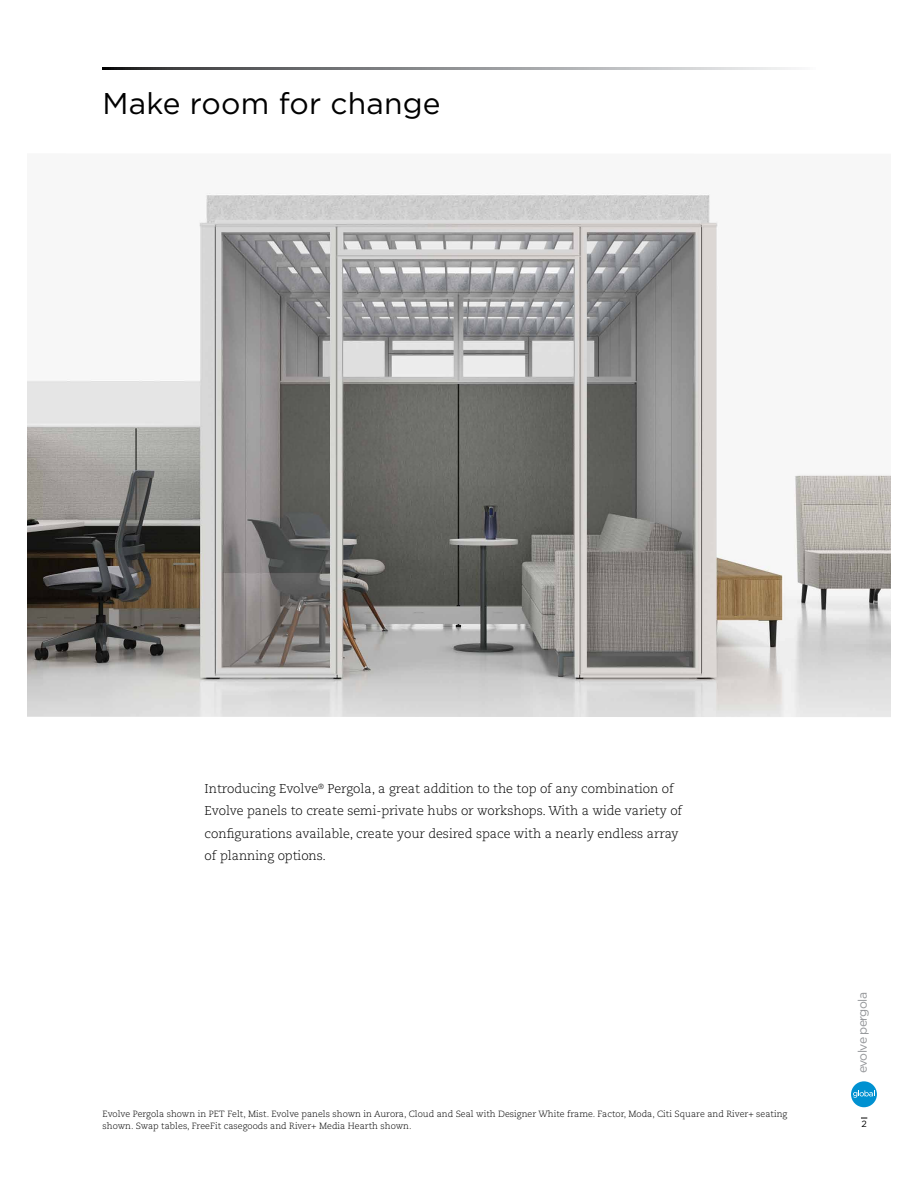
<style>
.page{position:relative;width:918px;height:1188px;background:#fff}
.page>*{position:absolute;margin:0;border:0;box-sizing:border-box;transform-origin:0 0}
.t1{font:30px "Gotham";letter-spacing:.005em;color:#000}
.t2{font:300 12.75px/22.5px "Caecilia LT Std";letter-spacing:-.005em;color:#000}
.t3{font:12.3px "Gotham";letter-spacing:-.05em;color:#939598}
.t4{font:300 9px/12px "Caecilia LT Std";color:#000}
.t5{font:9px "Gotham";color:#000}
</style>
<div class="page">
<img style="left:27px;top:193px;width:864px;height:524px">
<div style="left:851px;top:1081px;width:26px;height:26px;background:#0091d1;border-radius:50%"></div>
<svg style="left:853px;top:1090px;width:22px;height:8px"></svg>
<svg style="left:103px;top:68px;width:693px;height:1px"></svg>
<h1 class="t1" style="left:103px;top:84px;width:340px">Make room for change</h1>
<p class="t2" style="left:205px;top:777px;width:479px">Introducing Evolve<sup>®</sup> Pergola, a great addition to the top of any combination of Evolve panels to create semi-private hubs or workshops. With a wide variety of configurations available, create your desired space with a nearly endless array of planning options.</p>
<p class="t4" style="left:103px;top:1108px;width:686px">Evolve Pergola shown in PET Felt, Mist. Evolve panels shown in Aurora, Cloud and Seal with Designer White frame. Factor, Moda, Citi Square and River+ seating shown. Swap tables, FreeFit casegoods and River+ Media Hearth shown.</p>
<p class="t3" style="left:854px;top:1073px;width:83px;rotate:-90deg">evolve pergola</p>
<p class="t5" style="left:861px;top:1119px;width:7px">2</p>
</div>
